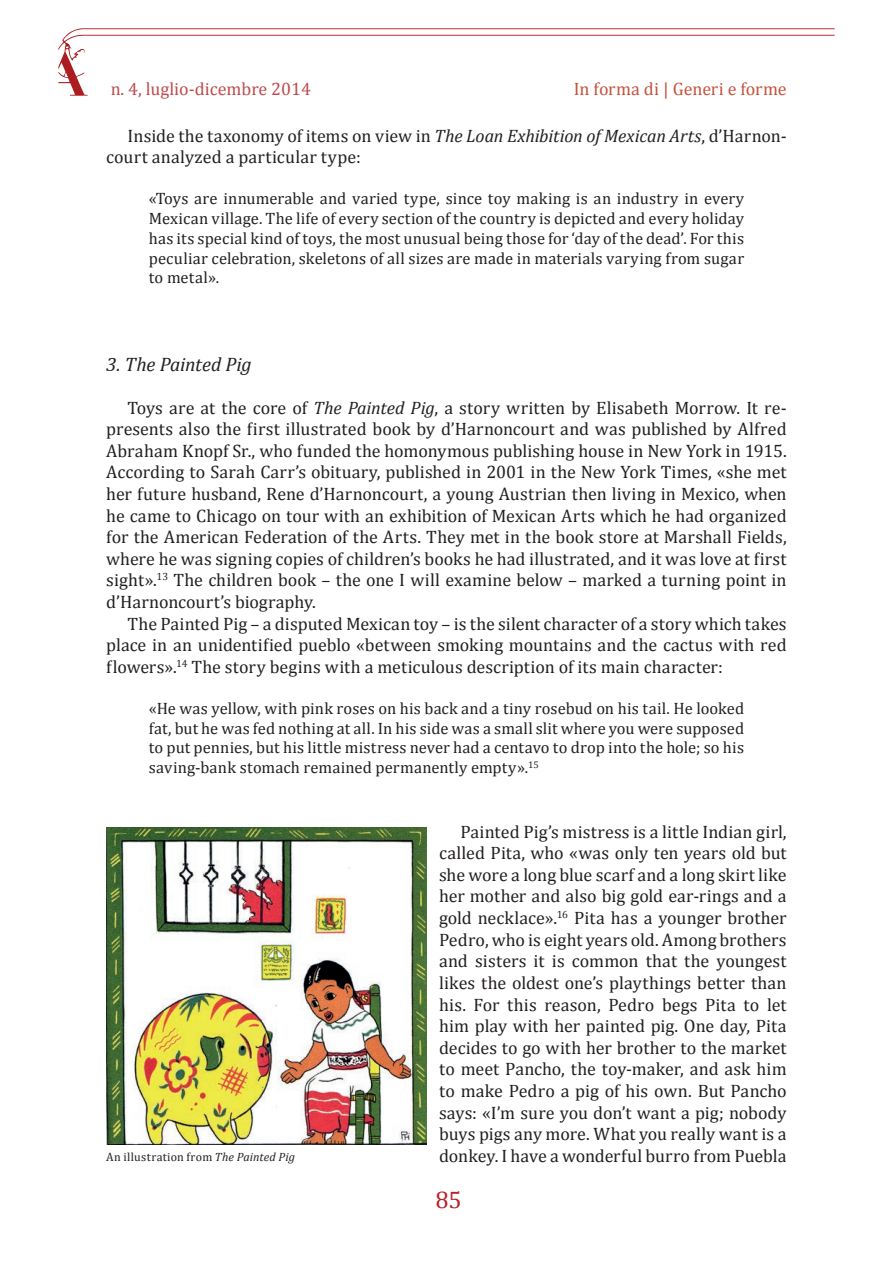
<style>
.page{position:relative;width:893px;height:1263px;background:#fff}
.page>*{position:absolute;margin:0;border:0;box-sizing:border-box;transform-origin:0 0}
.t1{font:24px "Cambria";color:#ba1f24}
.t2{font:italic 19.5px "Cambria";letter-spacing:-.01em;color:#231f20}
.t3{font:18px/21.6px "Cambria";color:#231f20;text-align:justify}
.t4{font:18px "Cambria";color:#ac1d21}
.t5{font:18px "Cambria";color:#c5513d}
.t6{font:16.5px/19.8px "Cambria";letter-spacing:.01em;color:#231f20;text-align:justify}
.t7{font:12px "Cambria";letter-spacing:.03em;color:#231f20}
.s1{font-style:italic}
</style>
<div class="page">
<svg style="left:58px;top:28px;width:777px;height:68px"></svg>
<svg style="left:65px;top:73px;width:3px;height:4px"></svg>
<img style="left:106px;top:827px;width:320px;height:318px">
<p class="t4" style="left:110px;top:78px;width:202px">n. 4, luglio-dicembre 2014</p>
<p class="t5" style="left:574px;top:78px;width:214px">In forma di | Generi e forme</p>
<p class="t3" style="left:106px;top:125px;width:682px;text-indent:21px">Inside the taxonomy of items on view in <span class="s1">The Loan Exhibition of Mexican Arts</span>, d’Harnon&shy;court analyzed a particular type:</p>
<p class="t6" style="left:149px;top:189px;width:597px">«Toys are innumerable and varied type, since toy making is an industry in every Mexican village. The life of every section of the country is depicted and every holiday has its special kind of toys, the most unusual being those for ‘day of the dead’. For this peculiar celebration, skeletons of all sizes are made in materials varying from sugar to metal».</p>
<p class="t2" style="left:106px;top:350px;width:147px">3. The Painted Pig</p>
<p class="t3" style="left:106px;top:396px;width:682px;text-indent:21px">Toys are at the core of <span class="s1">The Painted Pig</span>, a story written by Elisabeth Morrow. It re&shy;presents also the first illustrated book by d’Harnoncourt and was published by Alfred Abraham Knopf Sr., who funded the homonymous publishing house in New York in 1915.<br>According to Sarah Carr’s obituary, published in 2001 in the New York Times, «she met her future husband, Rene d’Harnoncourt, a young Austrian then living in Mexico, when he came to Chicago on tour with an exhibition of Mexican Arts which he had organized for the American Federation of the Arts. They met in the book store at Marshall Fields, where he was signing copies of children’s books he had illustrated, and it was love at first sight».<sup>13</sup> The children book – the one I will examine below – marked a turning point in d’Harnoncourt’s biography.</p>
<p class="t3" style="left:106px;top:612px;width:682px;text-indent:21px">The Painted Pig – a disputed Mexican toy – is the silent character of a story which takes place in an unidentified pueblo «between smoking mountains and the cactus with red flowers».<sup>14</sup> The story begins with a meticulous description of its main character:</p>
<p class="t6" style="left:149px;top:698px;width:597px">«He was yellow, with pink roses on his back and a tiny rosebud on his tail. He looked fat, but he was fed nothing at all. In his side was a small slit where you were supposed to put pennies, but his little mistress never had a centavo to drop into the hole; so his saving-bank stomach remained permanently empty».<sup>15</sup></p>
<p class="t3" style="left:439px;top:821px;width:349px;text-indent:21px">Painted Pig’s mistress is a little Indian girl, called Pita, who «was only ten years old but she wore a long blue scarf and a long skirt like her mother and also big gold ear-rings and a gold necklace».<sup>16</sup> Pita has a younger brother Pedro, who is eight years old. Among brothers and sisters it is common that the youngest likes the oldest one’s playthings better than his. For this reason, Pedro begs Pita to let him play with her painted pig. One day, Pita decides to go with her brother to the market to meet Pancho, the toy-maker, and ask him to make Pedro a pig of his own. But Pancho says: «I’m sure you don’t want a pig; nobody buys pigs any more. What you really want is a</p>
<p class="t7" style="left:106px;top:1150px;width:190px">An illustration from <span class="s1">The Painted Pig</span></p>
<p class="t3" style="left:439px;top:1145px;width:349px">donkey. I have a wonderful burro from Puebla</p>
<h1 class="t1" style="left:435px;top:1186px;width:28px">85</h1>
</div>
